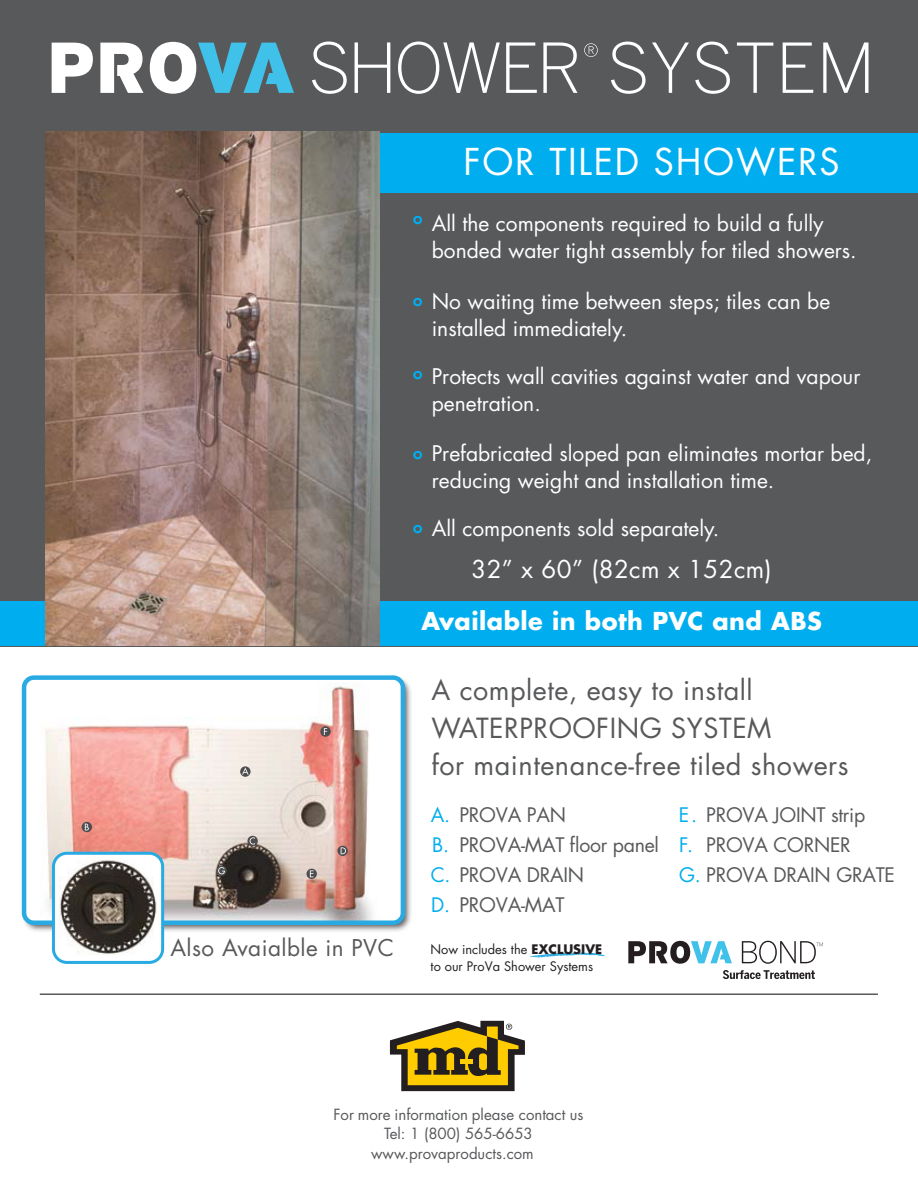
<style>
.page{position:relative;width:918px;height:1188px;background:#fff}
.page>*{position:absolute;margin:0;border:0;box-sizing:border-box;transform-origin:0 0}
.t1{font:36px "Futura Std";letter-spacing:.05em;color:#fff}
.t2{font:27px/37.5px "Futura Std";letter-spacing:.02em;color:#58595b}
.t3{font:700 24px "Futura Std";letter-spacing:.02em;color:#fff}
.t4{font:24px "Futura Std";letter-spacing:.02em;color:#fff}
.t5{font:22.5px "Futura Std";letter-spacing:.02em;color:#58595b}
.t6{font:21px/27px "Futura Std";color:#fff}
.t7{font:19.5px/30px "Futura Std";letter-spacing:-.015em;color:#58595b}
.t8{font:19.5px/30px "Futura Std";color:#00aeef;text-align:justify}
.t9{font:15px "Futura Std";color:#58595b}
.t10{font:12.75px/17.5px "Futura Std";color:#231f20}
.t11{font:700 10.5px "Futura Std";color:#00aeef}
.s1{color:#00aeef}
.s2{font-weight:700}
</style>
<div class="page">
<div style="left:0;top:0;width:918px;height:646px;background:#58595b"></div>
<div style="left:0;top:602px;width:918px;height:44px;background:#00aeef"></div>
<img style="left:21px;top:679px;width:390px;height:256px">
<img style="left:24px;top:680px;width:379px;height:243px">
<div style="left:22px;top:675px;width:383px;height:250px;border:4px solid #29aae2;border-radius:10px"></div>
<svg style="left:240px;top:766px;width:11px;height:11px"></svg>
<svg style="left:242px;top:767px;width:7px;height:8px"></svg>
<svg style="left:82px;top:822px;width:10px;height:10px"></svg>
<svg style="left:85px;top:824px;width:4px;height:6px"></svg>
<div style="left:247px;top:836px;width:11px;height:10px;background:#4e4e50;border-radius:50%"></div>
<svg style="left:250px;top:837px;width:5px;height:8px"></svg>
<svg style="left:306px;top:869px;width:11px;height:10px"></svg>
<svg style="left:310px;top:870px;width:4px;height:7px"></svg>
<svg style="left:320px;top:726px;width:11px;height:11px"></svg>
<svg style="left:324px;top:728px;width:3px;height:7px"></svg>
<svg style="left:337px;top:846px;width:11px;height:10px"></svg>
<svg style="left:341px;top:847px;width:5px;height:7px"></svg>
<svg style="left:216px;top:866px;width:11px;height:10px"></svg>
<svg style="left:218px;top:867px;width:7px;height:7px"></svg>
<div style="left:369px;top:134px;width:549px;height:59px;background:#00aeef"></div>
<hr style="left:40px;top:993px;width:838px;height:2px;background:#58595b">
<img style="left:45px;top:132px;width:335px;height:514px">
<img style="left:53px;top:853px;width:110px;height:107px">
<div style="left:52px;top:852px;width:112px;height:112px;border:3px solid #29aae2;border-radius:14px"></div>
<svg style="left:529px;top:953px;width:76px;height:5px"></svg>
<svg style="left:628px;top:941px;width:104px;height:23px"></svg>
<svg style="left:742px;top:941px;width:81px;height:23px"></svg>
<svg style="left:723px;top:970px;width:92px;height:9px"></svg>
<svg style="left:390px;top:1021px;width:135px;height:70px"></svg>
<svg style="left:584px;top:43px;width:14px;height:14px"></svg>
<svg style="left:52px;top:43px;width:41px;height:50px"></svg>
<svg style="left:100px;top:43px;width:44px;height:50px"></svg>
<svg style="left:150px;top:42px;width:144px;height:52px"></svg>
<svg style="left:312px;top:42px;width:35px;height:52px"></svg>
<svg style="left:355px;top:42px;width:35px;height:51px"></svg>
<svg style="left:398px;top:42px;width:102px;height:52px"></svg>
<svg style="left:506px;top:42px;width:31px;height:51px"></svg>
<svg style="left:543px;top:42px;width:34px;height:51px"></svg>
<svg style="left:611px;top:42px;width:35px;height:52px"></svg>
<svg style="left:652px;top:43px;width:37px;height:50px"></svg>
<svg style="left:695px;top:42px;width:35px;height:52px"></svg>
<svg style="left:737px;top:43px;width:36px;height:50px"></svg>
<svg style="left:783px;top:43px;width:30px;height:50px"></svg>
<svg style="left:823px;top:43px;width:46px;height:50px"></svg>
<p class="t11" style="left:413px;top:213px;width:11px">O</p>
<p class="t11" style="left:413px;top:295px;width:11px">O</p>
<p class="t11" style="left:413px;top:368px;width:11px">O</p>
<p class="t11" style="left:413px;top:448px;width:11px">O</p>
<p class="t11" style="left:413px;top:522px;width:11px">O</p>
<h1 class="t1" style="left:463px;top:138px;width:378px">FOR TILED SHOWERS</h1>
<p class="t6" style="left:432px;top:210px;width:427px">All the components required to build a fully bonded water tight assembly for tiled showers.</p>
<p class="t6" style="left:432px;top:288px;width:400px">No waiting time between steps; tiles can be installed immediately.</p>
<p class="t6" style="left:432px;top:363px;width:430px">Protects wall cavities against water and vapour penetration.</p>
<p class="t6" style="left:432px;top:441px;width:442px">Prefabricated sloped pan eliminates mortar bed, reducing weight and installation time.</p>
<p class="t6" style="left:432px;top:515px;width:289px">All components sold separately.</p>
<p class="t4" style="left:471px;top:554px;width:302px">32” x 60” (82cm x 152cm)</p>
<p class="t3" style="left:421px;top:605px;width:402px">Available in both PVC and ABS</p>
<p class="t2" style="left:431px;top:672px;width:419px">A complete, easy to install<br>WATERPROOFING SYSTEM<br>for maintenance-free tiled showers</p>
<p class="t5" style="left:170px;top:934px;width:225px">Also Avaialble in PVC</p>
<p class="t8" style="left:431px;top:800px;width:21px">A.<br>B.<br>C.<br>D.</p>
<p class="t7" style="left:706px;top:800px;width:160px">PROVA JOINT strip</p>
<p class="t7" style="left:459px;top:800px;width:201px">PROVA PAN<br>PROVA-MAT floor panel<br>PROVA DRAIN<br>PROVA-MAT</p>
<p class="t8" style="left:679px;top:800px;width:20px">E.<br>F.</p>
<p class="t7" style="left:706px;top:830px;width:146px">PROVA CORNER</p>
<p class="t7" style="left:679px;top:860px;width:217px"><span class="s1">G.</span> PROVA DRAIN GRATE</p>
<p class="t10" style="left:431px;top:940px;width:173px">Now includes the <span class="s2">EXCLUSIVE </span>to our ProVa Shower Systems</p>
<p class="t9" style="left:333px;top:1104px;width:252px">For more information please contact us</p>
<p class="t9" style="left:384px;top:1124px;width:150px">Tel: 1 (800) 565-6653</p>
<p class="t9" style="left:371px;top:1143px;width:164px">www.provaproducts.com</p>
</div>
